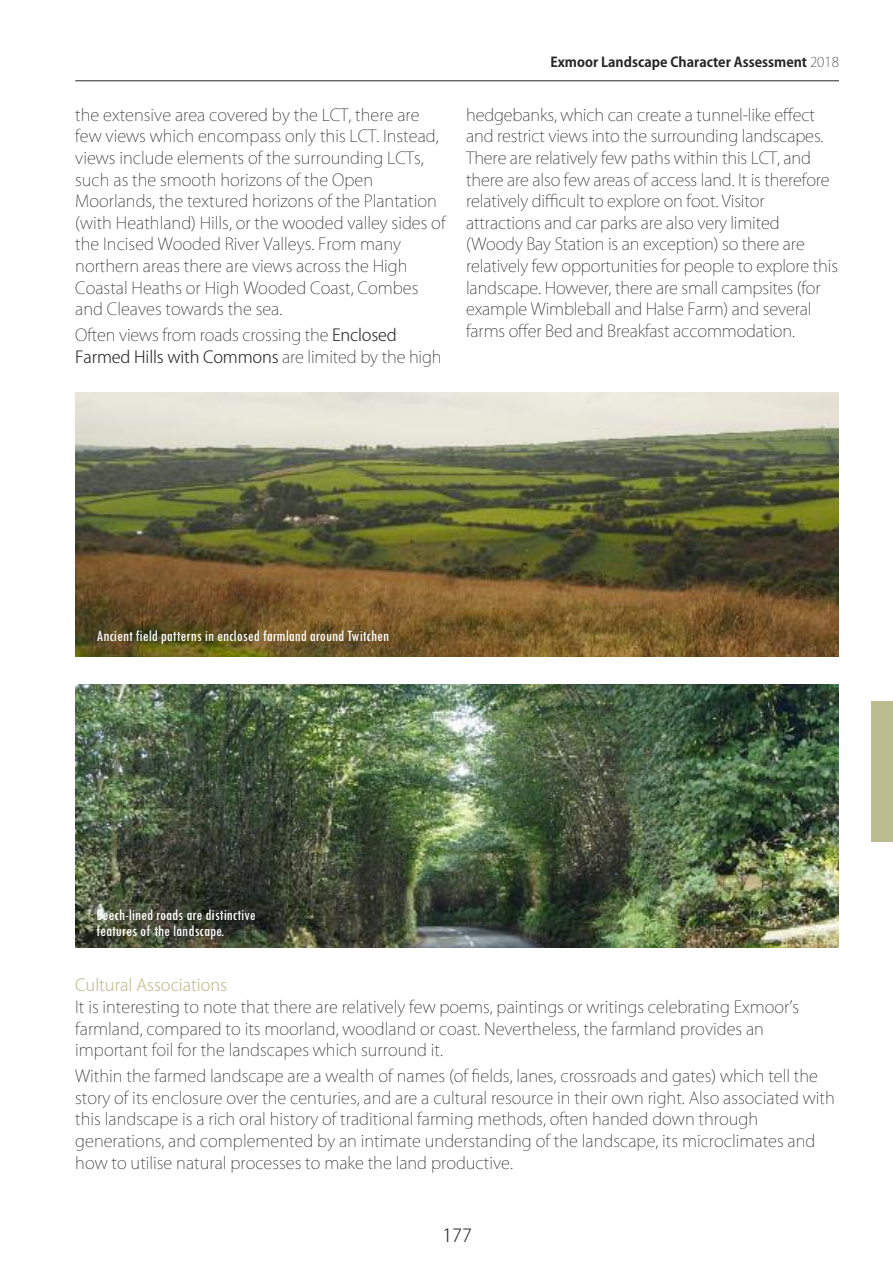
<style>
.page{position:relative;width:893px;height:1263px;background:#fff}
.page>*{position:absolute;margin:0;border:0;box-sizing:border-box;transform-origin:0 0}
.t1{font:300 18px "Koz Go Pr 6 N";color:#272526}
.t2{font:200 16.5px/21.6px "Koz Go Pr 6 N";color:#272526}
.t3{font:condensed 16.5px/16.5px "Tw Cen";color:#fff}
.t4{font:300 16.5px "Koz Go Pro";letter-spacing:-.01em;color:#272526}
.t5{font:300 16.5px "Koz Go Pro";color:#bbbd8e}
.t6{font:700 13.5px "Koz Go Pr 6 N";color:#272526}
.s1{font-family:"Koz Go Pro";font-weight:300}
.s2{font-family:"Koz Go Pr 6 N";font-weight:200}
.s3{font-family:"Koz Go Pro";font-weight:200}
</style>
<div class="page">
<hr style="left:75px;top:81px;width:764px;height:1px;background:#272526">
<img style="left:75px;top:393px;width:764px;height:264px">
<img style="left:75px;top:684px;width:764px;height:264px">
<div style="left:872px;top:702px;width:21px;height:140px;background:#bbbd8e"></div>
<p class="t2" style="left:75px;top:104px;width:372px">the extensive area covered by the LCT, there are few views which encompass only this LCT. Instead, views include elements of the surrounding LCTs, such as the smooth horizons of the Open Moorlands, the textured horizons of the Plantation (with Heathland) Hills, or the wooded valley sides of the Incised Wooded River Valleys. From many northern areas there are views across the High Coastal Heaths or High Wooded Coast, Combes and Cleaves towards the sea.</p>
<p class="t2" style="left:75px;top:325px;width:323px">Often views from roads crossing the <span class="s1">Enclosed</span></p>
<p class="t4" style="left:75px;top:346px;width:368px">Farmed Hills with Commons <span class="s2">are limited by the high</span></p>
<p class="t6" style="left:550px;top:55px;width:290px">Exmoor Landscape Character Assessment <span class="s3">2018</span></p>
<p class="t2" style="left:466px;top:104px;width:373px">hedgebanks, which can create a tunnel-like effect and restrict views into the surrounding landscapes.<br>There are relatively few paths within this LCT, and there are also few areas of access land. It is therefore relatively difficult to explore on foot. Visitor attractions and car parks are also very limited (Woody Bay Station is an exception) so there are relatively few opportunities for people to explore this landscape. However, there are small campsites (for example Wimbleball and Halse Farm) and several farms offer Bed and Breakfast accommodation.</p>
<p class="t3" style="left:97px;top:627px;width:294px">Ancient field patterns in enclosed farmland around Twitchen</p>
<p class="t3" style="left:97px;top:906px;width:161px">Beech-lined roads are distinctive features of the landscape.</p>
<p class="t5" style="left:75px;top:974px;width:153px">Cultural Associations</p>
<p class="t2" style="left:75px;top:996px;width:725px">It is interesting to note that there are relatively few poems, paintings or writings celebrating Exmoor’s farmland, compared to its moorland, woodland or coast. Nevertheless, the farmland provides an important foil for the landscapes which surround it.</p>
<p class="t2" style="left:75px;top:1065px;width:761px">Within the farmed landscape are a wealth of names (of fields, lanes, crossroads and gates) which tell the story of its enclosure over the centuries, and are a cultural resource in their own right. Also associated with this landscape is a rich oral history of traditional farming methods, often handed down through generations, and complemented by an intimate understanding of the landscape, its microclimates and how to utilise natural processes to make the land productive.</p>
<p class="t1" style="left:442px;top:1226px;width:31px">177</p>
</div>
